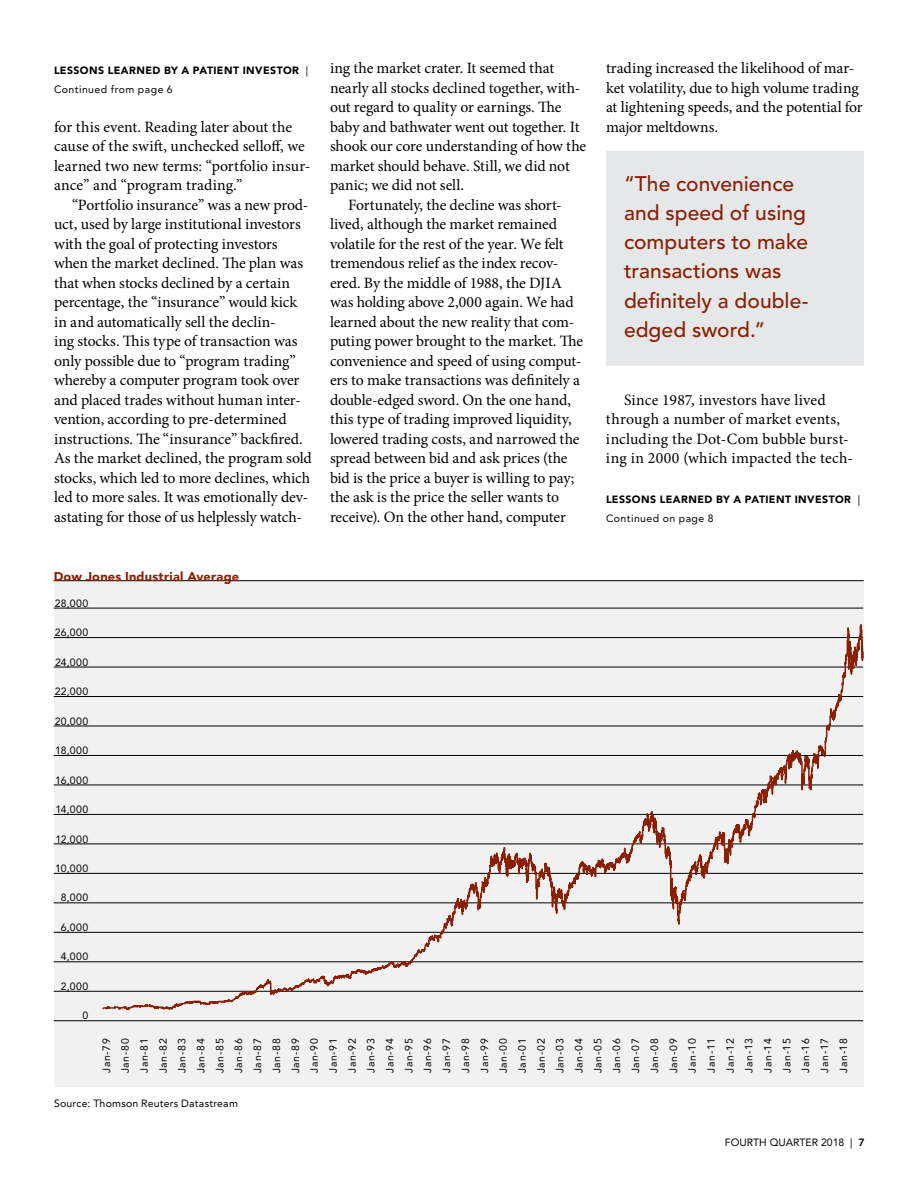
<style>
.page{position:relative;width:918px;height:1188px;background:#fff}
.page>*{position:absolute;margin:0;border:0;box-sizing:border-box;transform-origin:0 0}
.t1{font:500 21px/29.2px "Avenir LT Std";color:#8a1f03}
.t2{font:15.75px/19.5px "Minion Pro";letter-spacing:-.005em;color:#000}
.t3{font:900 12.75px "Avenir LT Std";letter-spacing:.015em;color:#8a1f03}
.t4{font:10.5px/18.9px "Avenir LT Std";letter-spacing:.04em;color:#000;text-align:justify}
.t5{font:900 10.5px/19.5px "Avenir LT Std";letter-spacing:.04em;color:#000}
.t6{font:10.5px "Avenir LT Std";letter-spacing:.02em;color:#000}
.t7{font:10.5px "Avenir LT Std";color:#000}
.s1{font-weight:400}
.s2{font-weight:800}
</style>
<div class="page">
<div style="left:606px;top:152px;width:258px;height:214px;background:#e6e7e8"></div>
<div style="left:54px;top:580px;width:810px;height:508px;background:#f1f1f2"></div>
<hr style="left:54px;top:580px;width:810px;height:1px;background:#000">
<hr style="left:54px;top:608px;width:809px;height:1px;background:#000">
<hr style="left:54px;top:637px;width:809px;height:1px;background:#000">
<hr style="left:54px;top:667px;width:809px;height:1px;background:#000">
<hr style="left:54px;top:696px;width:809px;height:1px;background:#000">
<hr style="left:54px;top:726px;width:809px;height:1px;background:#000">
<hr style="left:54px;top:755px;width:809px;height:1px;background:#000">
<hr style="left:54px;top:785px;width:809px;height:1px;background:#000">
<hr style="left:54px;top:814px;width:809px;height:1px;background:#000">
<hr style="left:54px;top:844px;width:809px;height:1px;background:#000">
<hr style="left:54px;top:873px;width:809px;height:1px;background:#000">
<hr style="left:54px;top:903px;width:809px;height:1px;background:#000">
<hr style="left:54px;top:932px;width:809px;height:1px;background:#000">
<hr style="left:54px;top:962px;width:809px;height:1px;background:#000">
<hr style="left:54px;top:991px;width:809px;height:1px;background:#000">
<hr style="left:54px;top:1020px;width:809px;height:1px;background:#000">
<svg style="left:102px;top:624px;width:762px;height:386px"></svg>
<p class="t5" style="left:54px;top:60px;width:256px">LESSONS LEARNED BY A PATIENT INVESTOR <span class="s1">|<br>Continued from page 6</span></p>
<p class="t2" style="left:54px;top:117px;width:258px">for this event. Reading later about the cause of the swift, unchecked selloff, we learned two new terms: “portfolio insur&shy;ance” and “program trading.”</p>
<p class="t2" style="left:54px;top:195px;width:259px;text-indent:18px">“Portfolio insurance” was a new prod&shy;uct, used by large institutional investors with the goal of protecting investors when the market declined. The plan was that when stocks declined by a certain percentage, the “insurance” would kick in and automatically sell the declin-<br>ing stocks. This type of transaction was only possible due to “program trading” whereby a computer program took over and placed trades without human inter&shy;vention, according to pre-determined instructions. The “insurance” backfired.<br>As the market declined, the program sold stocks, which led to more declines, which led to more sales. It was emotionally dev&shy;astating for those of us helplessly watch-</p>
<p class="t2" style="left:330px;top:59px;width:226px">ing the market crater. It seemed that</p>
<p class="t2" style="left:330px;top:78px;width:252px">nearly all stocks declined together, with-</p>
<p class="t2" style="left:330px;top:98px;width:233px">out regard to quality or earnings. The</p>
<p class="t2" style="left:330px;top:117px;width:251px">baby and bathwater went out together. It</p>
<p class="t2" style="left:330px;top:137px;width:258px">shook our core understanding of how the</p>
<p class="t2" style="left:330px;top:156px;width:241px">market should behave. Still, we did not</p>
<p class="t2" style="left:330px;top:176px;width:136px">panic; we did not sell.</p>
<p class="t2" style="left:348px;top:195px;width:215px">Fortunately, the decline was short-</p>
<p class="t2" style="left:330px;top:215px;width:229px">lived, although the market remained</p>
<p class="t2" style="left:330px;top:234px;width:235px">volatile for the rest of the year. We felt</p>
<p class="t2" style="left:330px;top:254px;width:230px">tremendous relief as the index recov-</p>
<p class="t2" style="left:330px;top:273px;width:233px">ered. By the middle of 1988, the DJIA</p>
<p class="t2" style="left:330px;top:293px;width:245px">was holding above 2,000 again. We had</p>
<p class="t2" style="left:330px;top:312px;width:246px">learned about the new reality that com-</p>
<p class="t2" style="left:330px;top:332px;width:255px">puting power brought to the market. The</p>
<p class="t2" style="left:330px;top:351px;width:253px">convenience and speed of using comput-</p>
<p class="t2" style="left:330px;top:371px;width:251px">ers to make transactions was definitely a</p>
<p class="t2" style="left:330px;top:390px;width:243px">double-edged sword. On the one hand,</p>
<p class="t2" style="left:330px;top:410px;width:243px">this type of trading improved liquidity,</p>
<p class="t2" style="left:330px;top:429px;width:251px">lowered trading costs, and narrowed the</p>
<p class="t2" style="left:330px;top:449px;width:239px">spread between bid and ask prices (the</p>
<p class="t2" style="left:330px;top:468px;width:246px">bid is the price a buyer is willing to pay;</p>
<p class="t2" style="left:330px;top:488px;width:231px">the ask is the price the seller wants to</p>
<p class="t2" style="left:330px;top:507px;width:237px">receive). On the other hand, computer</p>
<p class="t2" style="left:606px;top:59px;width:258px">trading increased the likelihood of mar&shy;ket volatility, due to high volume trading at lightening speeds, and the potential for major meltdowns.</p>
<h1 class="t1" style="left:624px;top:169px;width:186px">“The convenience and speed of using computers to make transactions was definitely a double&shy;edged sword.”</h1>
<p class="t2" style="left:606px;top:390px;width:249px;text-indent:18px">Since 1987, investors have lived through a number of market events, including the Dot-Com bubble burst&shy;ing in 2000 (which impacted the tech-</p>
<p class="t5" style="left:606px;top:489px;width:256px">LESSONS LEARNED BY A PATIENT INVESTOR <span class="s1">|<br>Continued on page 8</span></p>
<p class="t3" style="left:54px;top:568px;width:187px">Dow Jones Industrial Average</p>
<p class="t4" style="left:55px;top:594px;width:35px">28,000</p>
<p class="t4" style="left:55px;top:623px;width:35px">26,000</p>
<p class="t4" style="left:55px;top:653px;width:35px">24,000</p>
<p class="t4" style="left:55px;top:682px;width:35px">22,000</p>
<p class="t4" style="left:55px;top:712px;width:35px">20,000</p>
<p class="t4" style="left:55px;top:741px;width:35px">18,000</p>
<p class="t4" style="left:55px;top:771px;width:34px">16,000</p>
<p class="t4" style="left:55px;top:800px;width:34px">14,000</p>
<p class="t4" style="left:55px;top:829px;width:34px">12,000</p>
<p class="t4" style="left:55px;top:859px;width:35px">10,000</p>
<p class="t4" style="left:61px;top:888px;width:29px">8,000</p>
<p class="t4" style="left:61px;top:918px;width:29px">6,000</p>
<p class="t4" style="left:61px;top:947px;width:29px">4,000</p>
<p class="t4" style="left:61px;top:977px;width:29px">2,000</p>
<p class="t4" style="left:82px;top:1006px;width:7px">0</p>
<p class="t4" style="left:97px;top:1073px;width:36px;rotate:-90deg">Jan-79<br>Jan-80<br>Jan-81<br>Jan-82<br>Jan-83<br>Jan-84<br>Jan-85<br>Jan-86<br>Jan-87<br>Jan-88<br>Jan-89<br>Jan-90<br>Jan-91<br>Jan-92<br>Jan-93<br>Jan-94<br>Jan-95<br>Jan-96<br>Jan-97<br>Jan-98<br>Jan-99<br>Jan-00<br>Jan-01<br>Jan-02<br>Jan-03<br>Jan-04<br>Jan-05<br>Jan-06<br>Jan-07<br>Jan-08<br>Jan-09<br>Jan-10<br>Jan-11<br>Jan-12<br>Jan-13<br>Jan-14<br>Jan-15<br>Jan-16<br>Jan-17<br>Jan-18</p>
<p class="t6" style="left:54px;top:1097px;width:185px">Source: Thomson Reuters Datastream</p>
<p class="t7" style="left:725px;top:1136px;width:141px">FOURTH QUARTER 2018 | <span class="s2">7</span></p>
</div>
